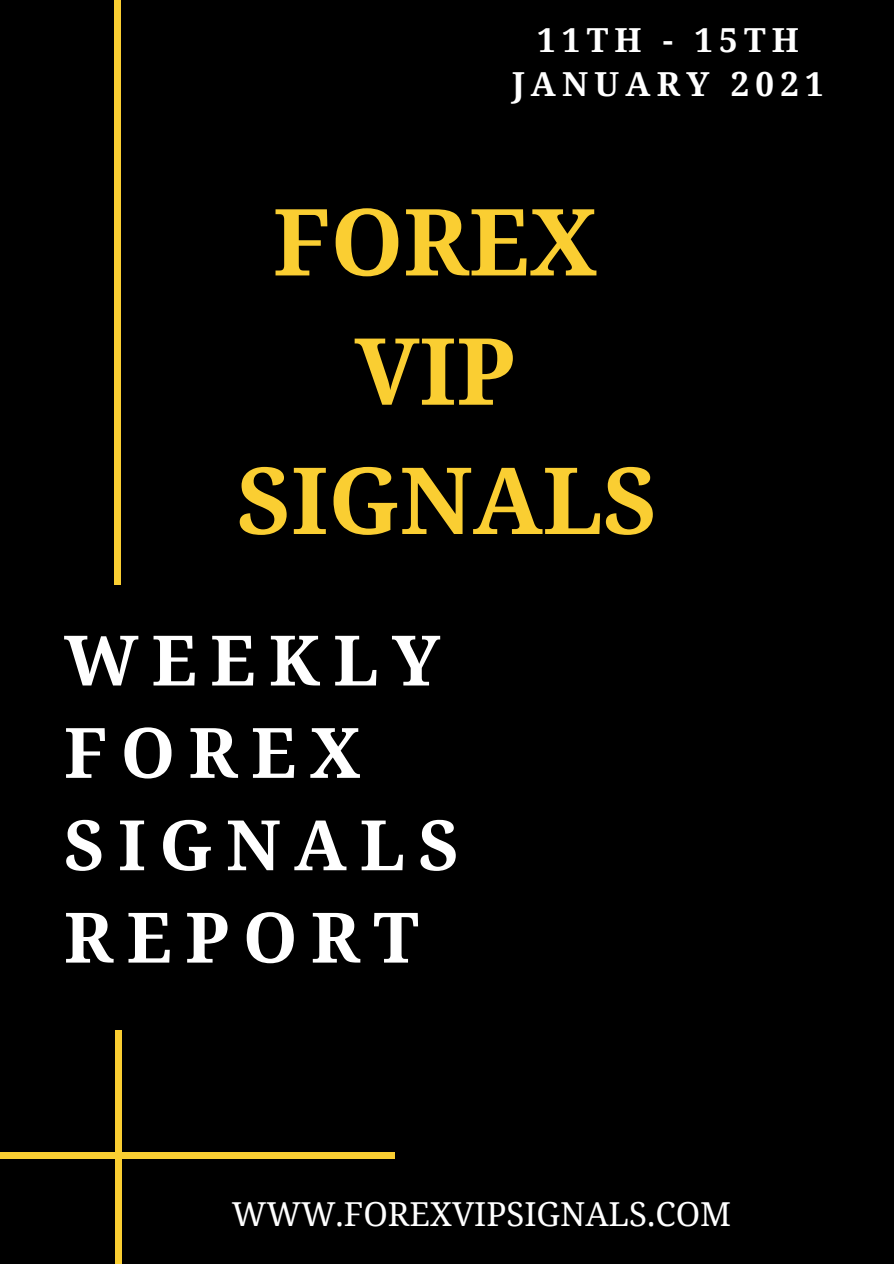
<style>
.page{position:relative;width:894px;height:1264px;background:#fff}
.page>*{position:absolute;margin:0;border:0;box-sizing:border-box;transform-origin:0 0}
.t1{font:700 92.55px "Noto Serif";color:#face32}
.t2{font:700 69.6px/92.4px "Noto Serif";letter-spacing:.19em;color:#fff}
.t3{font:700 33.15px/44px "Noto Serif";letter-spacing:.19em;color:#fff;text-align:center}
.t4{font:33px "Noto Serif";color:#fff}
</style>
<div class="page">
<div style="left:0;top:0;width:893px;height:1263px;background:#000"></div>
<div style="left:115px;top:0;width:6px;height:584px;background:#face32"></div>
<div style="left:0;top:1151px;width:394px;height:7px;background:#face32"></div>
<div style="left:115px;top:1030px;width:6px;height:233px;background:#face32"></div>
<p class="t3" style="left:512px;top:17px;width:313px">11TH - 15TH<br>JANUARY 2021</p>
<p class="t1" style="left:273px;top:176px;width:326px">FOREX</p>
<p class="t1" style="left:354px;top:306px;width:162px">VIP</p>
<p class="t1" style="left:237px;top:435px;width:422px">SIGNALS</p>
<p class="t2" style="left:64px;top:612px;width:396px">WEEKLY<br>FOREX<br>SIGNALS<br>REPORT</p>
<p class="t4" style="left:232px;top:1191px;width:500px">WWW.FOREXVIPSIGNALS.COM</p>
</div>
